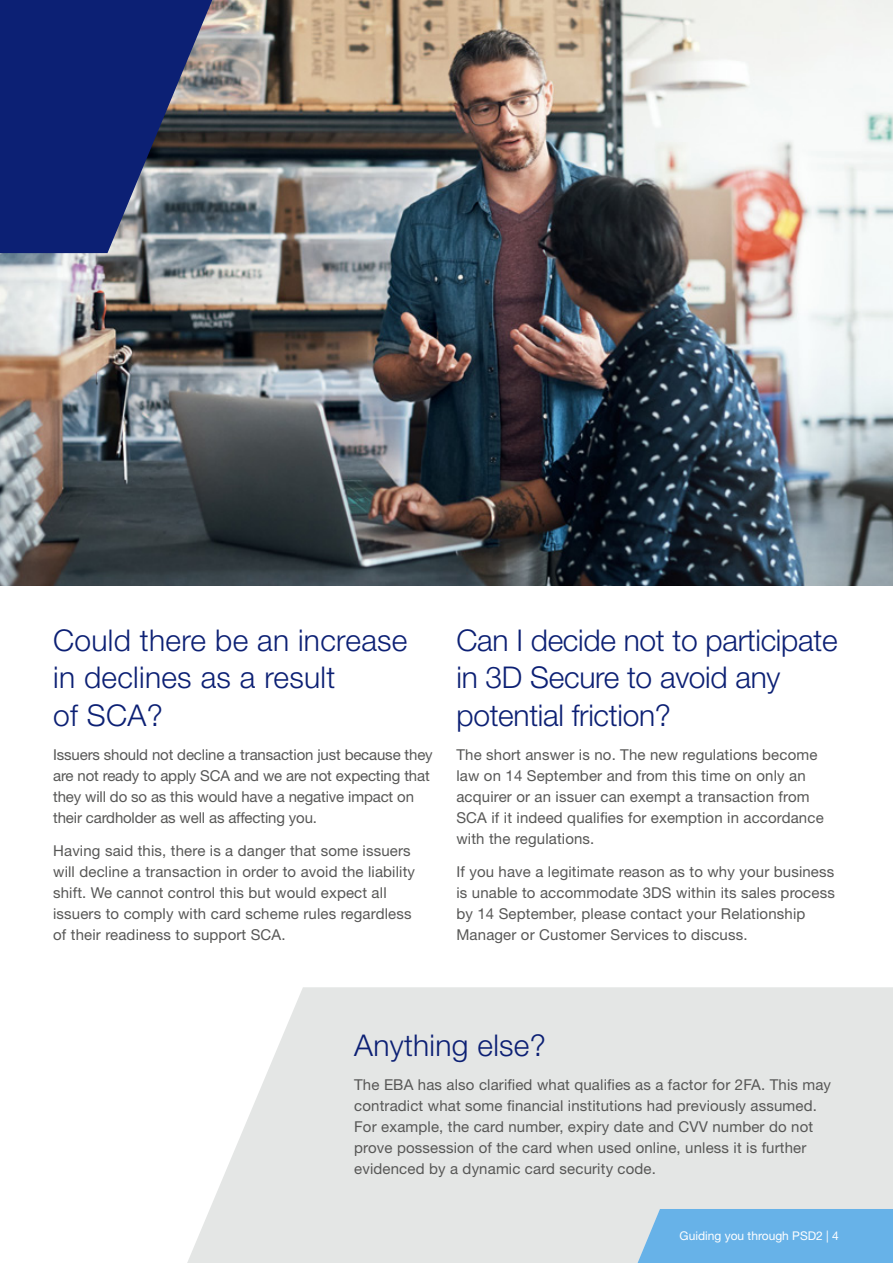
<style>
.page{position:relative;width:893px;height:1263px;background:#fff}
.page>*{position:absolute;margin:0;border:0;box-sizing:border-box;transform-origin:0 0}
.t1{font:300 30px/37.5px "Helvetica Neue LT Std";letter-spacing:-.01em;color:#0c2074}
.t2{font:300 30px/37.5px "Helvetica Neue LT Std";letter-spacing:.01em;color:#0c2074}
.t3{font:15px/21px "Helvetica Neue LT Std";letter-spacing:.01em;color:#575756}
.t4{font:15px/21px "Helvetica Neue LT Std";letter-spacing:-.01em;color:#575756}
.t5{font:12px "Helvetica Neue LT Std";color:#fff}
</style>
<div class="page">
<svg style="left:187px;top:987px;width:706px;height:276px;background:#e6e8e7"></svg>
<img style="left:0;top:0;width:893px;height:585px">
<svg style="left:0;top:0;width:212px;height:253px;background:#263675"></svg>
<div style="left:636px;top:1209px;width:257px;height:54px;background:#67b2e8"></div>
<h1 class="t2" style="left:53px;top:621px;width:356px">Could there be an increase in declines as a result<br>of SCA?</h1>
<p class="t4" style="left:53px;top:743px;width:381px">Issuers should not decline a transaction just because they are not ready to apply SCA and we are not expecting that they will do so as this would have a negative impact on their cardholder as well as affecting you.</p>
<p class="t3" style="left:53px;top:840px;width:363px">Having said this, there is a danger that some issuers will decline a transaction in order to avoid the liability shift. We cannot control this but would expect all issuers to comply with card scheme rules regardless of their readiness to support SCA.</p>
<h1 class="t1" style="left:456px;top:621px;width:383px">Can I decide not to participate in 3D Secure to avoid any potential friction?</h1>
<p class="t3" style="left:456px;top:743px;width:369px">The short answer is no. The new regulations become law on 14 September and from this time on only an acquirer or an issuer can exempt a transaction from SCA if it indeed qualifies for exemption in accordance with the regulations.</p>
<p class="t3" style="left:456px;top:861px;width:380px">If you have a legitimate reason as to why your business is unable to accommodate 3DS within its sales process by 14 September, please contact your Relationship Manager or Customer Services to discuss.</p>
<h1 class="t2" style="left:354px;top:1026px;width:193px">Anything else?</h1>
<p class="t3" style="left:354px;top:1073px;width:478px">The EBA has also clarified what qualifies as a factor for 2FA. This may contradict what some financial institutions had previously assumed.<br>For example, the card number, expiry date and CVV number do not prove possession of the card when used online, unless it is further evidenced by a dynamic card security code.</p>
<p class="t5" style="left:680px;top:1229px;width:161px">Guiding you through PSD2 | 4</p>
</div>
